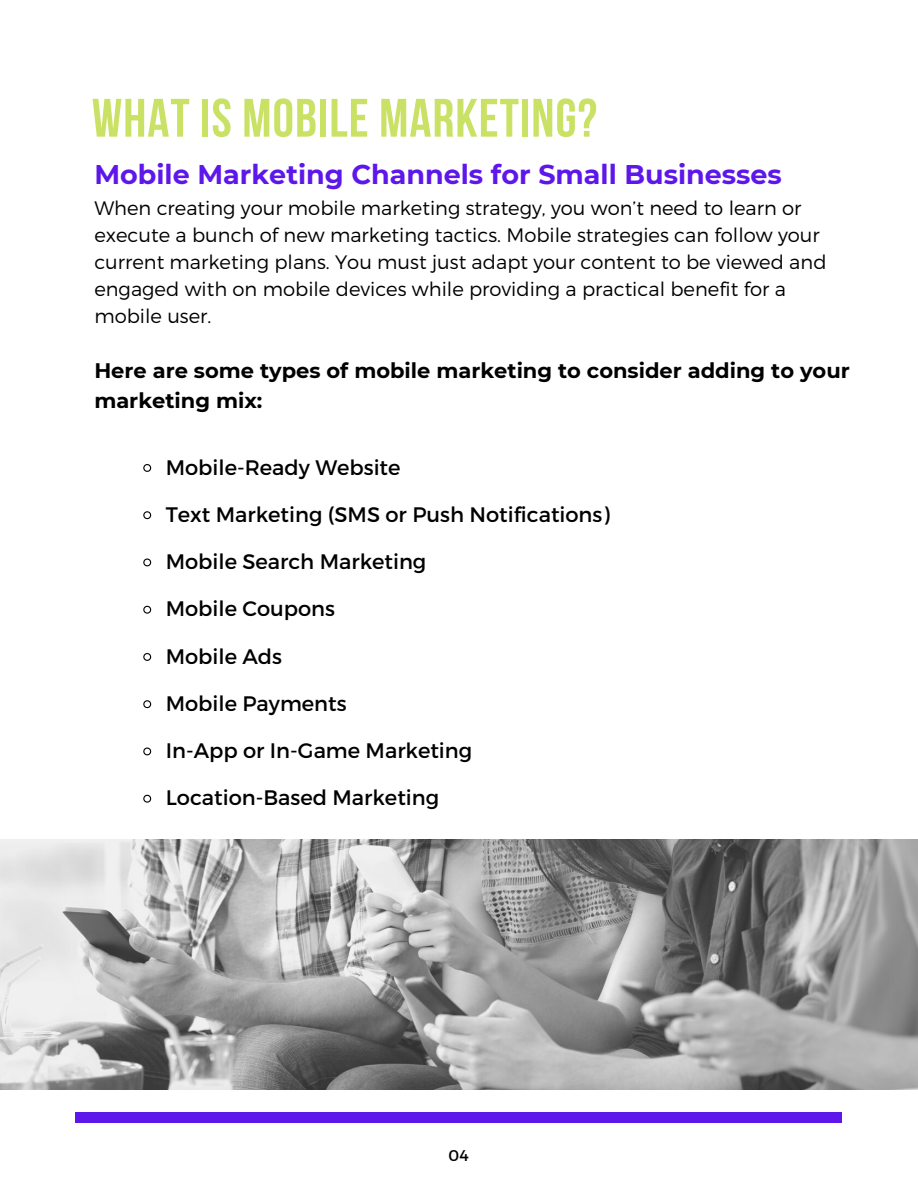
<style>
.page{position:relative;width:918px;height:1188px;background:#fff}
.page>*{position:absolute;margin:0;border:0;box-sizing:border-box;transform-origin:0 0}
.t1{font:700 54px "Bebas Neue";letter-spacing:.02em;color:#c9e265}
.t2{font:700 27px "Montserrat";color:#5e17eb}
.t3{font:21px "Montserrat";color:#000}
.t4{font:700 21px/30.3px "Montserrat";color:#000}
.t5{font:300 19.5px/27px "Montserrat";color:#000}
.t6{font:15.6px "Montserrat";color:#000}
</style>
<div class="page">
<img style="left:0;top:840px;width:918px;height:249px">
<div style="left:76px;top:1113px;width:766px;height:10px;background:#5e17eb"></div>
<svg style="left:143px;top:464px;width:9px;height:8px"></svg>
<svg style="left:143px;top:511px;width:9px;height:9px"></svg>
<svg style="left:143px;top:558px;width:9px;height:9px"></svg>
<svg style="left:143px;top:605px;width:9px;height:9px"></svg>
<svg style="left:143px;top:653px;width:9px;height:8px"></svg>
<svg style="left:143px;top:700px;width:9px;height:9px"></svg>
<svg style="left:143px;top:747px;width:9px;height:9px"></svg>
<svg style="left:143px;top:794px;width:9px;height:9px"></svg>
<h1 class="t1" style="left:92px;top:96px;width:507px">WHAT IS MOBILE MARKETING?</h1>
<h2 class="t2" style="left:94px;top:158px;width:689px">Mobile Marketing Channels for Small Businesses</h2>
<p class="t5" style="left:94px;top:193px;width:734px">When creating your mobile marketing strategy, you won’t need to learn or execute a bunch of new marketing tactics. Mobile strategies can follow your current marketing plans. You must just adapt your content to be viewed and engaged with on mobile devices while providing a practical benefit for a mobile user.</p>
<p class="t4" style="left:94px;top:355px;width:757px">Here are some types of mobile marketing to consider adding to your marketing mix:</p>
<p class="t3" style="left:166px;top:454px;width:236px">Mobile-Ready Website</p>
<p class="t3" style="left:166px;top:501px;width:445px">Text Marketing (SMS or Push Notifications)</p>
<p class="t3" style="left:166px;top:548px;width:262px">Mobile Search Marketing</p>
<p class="t3" style="left:166px;top:595px;width:171px">Mobile Coupons</p>
<p class="t3" style="left:166px;top:643px;width:118px">Mobile Ads</p>
<p class="t3" style="left:166px;top:690px;width:182px">Mobile Payments</p>
<p class="t3" style="left:166px;top:737px;width:308px">In-App or In-Game Marketing</p>
<p class="t3" style="left:166px;top:784px;width:275px">Location-Based Marketing</p>
<p class="t6" style="left:448px;top:1145px;width:22px">04</p>
</div>
